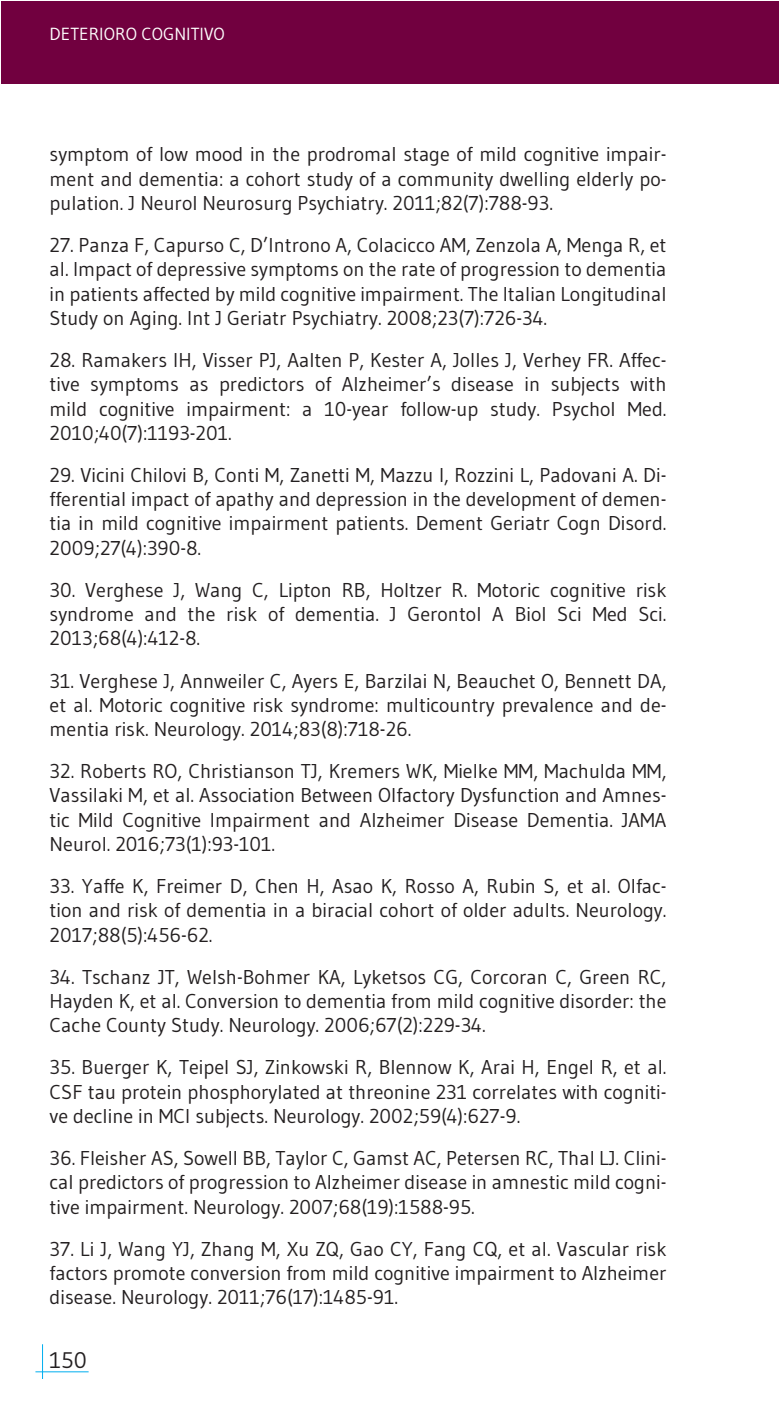
<style>
.page{position:relative;width:780px;height:1418px;background:#fff}
.page>*{position:absolute;margin:0;border:0;box-sizing:border-box;transform-origin:0 0}
.t1{font:22.5px "Gudea";color:#231f20}
.t2{font:20px/24.2px "Gudea";color:#231f20;text-align:justify}
.t3{font:17.5px "Gudea";color:#fff}
</style>
<div class="page">
<hr style="left:42px;top:1344px;width:1px;height:34px;background:#00aeef">
<hr style="left:35px;top:1371px;width:54px;height:1px;background:#00aeef">
<div style="left:1px;top:1px;width:777px;height:83px;background:#71003f"></div>
<p class="t3" style="left:50px;top:23px;width:177px">DETERIORO COGNITIVO</p>
<p class="t2" style="left:50px;top:142px;width:618px">symptom of low mood in the prodromal stage of mild cognitive impair&shy;ment and dementia: a cohort study of a community dwelling elderly po&shy;pulation. J Neurol Neurosurg Psychiatry. 2011;82(7):788-93.</p>
<p class="t2" style="left:50px;top:232px;width:618px">27. Panza F, Capurso C, D’Introno A, Colacicco AM, Zenzola A, Menga R, et al. Impact of depressive symptoms on the rate of progression to dementia in patients affected by mild cognitive impairment. The Italian Longitudinal Study on Aging. Int J Geriatr Psychiatry. 2008;23(7):726-34.</p>
<p class="t2" style="left:50px;top:347px;width:618px">28. Ramakers IH, Visser PJ, Aalten P, Kester A, Jolles J, Verhey FR. Affec&shy;tive symptoms as predictors of Alzheimer’s disease in subjects with mild cognitive impairment: a 10-year follow-up study. Psychol Med.<br>2010;40(7):1193-201.</p>
<p class="t2" style="left:50px;top:462px;width:618px">29. Vicini Chilovi B, Conti M, Zanetti M, Mazzu I, Rozzini L, Padovani A. Di&shy;fferential impact of apathy and depression in the development of demen&shy;tia in mild cognitive impairment patients. Dement Geriatr Cogn Disord.<br>2009;27(4):390-8.</p>
<p class="t2" style="left:50px;top:577px;width:618px">30. Verghese J, Wang C, Lipton RB, Holtzer R. Motoric cognitive risk syndrome and the risk of dementia. J Gerontol A Biol Sci Med Sci.<br>2013;68(4):412-8.</p>
<p class="t2" style="left:50px;top:668px;width:618px">31. Verghese J, Annweiler C, Ayers E, Barzilai N, Beauchet O, Bennett DA, et al. Motoric cognitive risk syndrome: multicountry prevalence and de&shy;mentia risk. Neurology. 2014;83(8):718-26.</p>
<p class="t2" style="left:50px;top:758px;width:618px">32. Roberts RO, Christianson TJ, Kremers WK, Mielke MM, Machulda MM, Vassilaki M, et al. Association Between Olfactory Dysfunction and Amnes&shy;tic Mild Cognitive Impairment and Alzheimer Disease Dementia. JAMA Neurol. 2016;73(1):93-101.</p>
<p class="t2" style="left:50px;top:873px;width:618px">33. Yaffe K, Freimer D, Chen H, Asao K, Rosso A, Rubin S, et al. Olfac&shy;tion and risk of dementia in a biracial cohort of older adults. Neurology.<br>2017;88(5):456-62.</p>
<p class="t2" style="left:50px;top:964px;width:618px">34. Tschanz JT, Welsh-Bohmer KA, Lyketsos CG, Corcoran C, Green RC, Hayden K, et al. Conversion to dementia from mild cognitive disorder: the Cache County Study. Neurology. 2006;67(2):229-34.</p>
<p class="t2" style="left:50px;top:1055px;width:618px">35. Buerger K, Teipel SJ, Zinkowski R, Blennow K, Arai H, Engel R, et al.<br>CSF tau protein phosphorylated at threonine 231 correlates with cogniti&shy;ve decline in MCI subjects. Neurology. 2002;59(4):627-9.</p>
<p class="t2" style="left:50px;top:1145px;width:618px">36. Fleisher AS, Sowell BB, Taylor C, Gamst AC, Petersen RC, Thal LJ. Clini&shy;cal predictors of progression to Alzheimer disease in amnestic mild cogni&shy;tive impairment. Neurology. 2007;68(19):1588-95.</p>
<p class="t2" style="left:50px;top:1236px;width:618px">37. Li J, Wang YJ, Zhang M, Xu ZQ, Gao CY, Fang CQ, et al. Vascular risk factors promote conversion from mild cognitive impairment to Alzheimer disease. Neurology. 2011;76(17):1485-91.</p>
<p class="t1" style="left:50px;top:1345px;width:39px">150</p>
</div>
